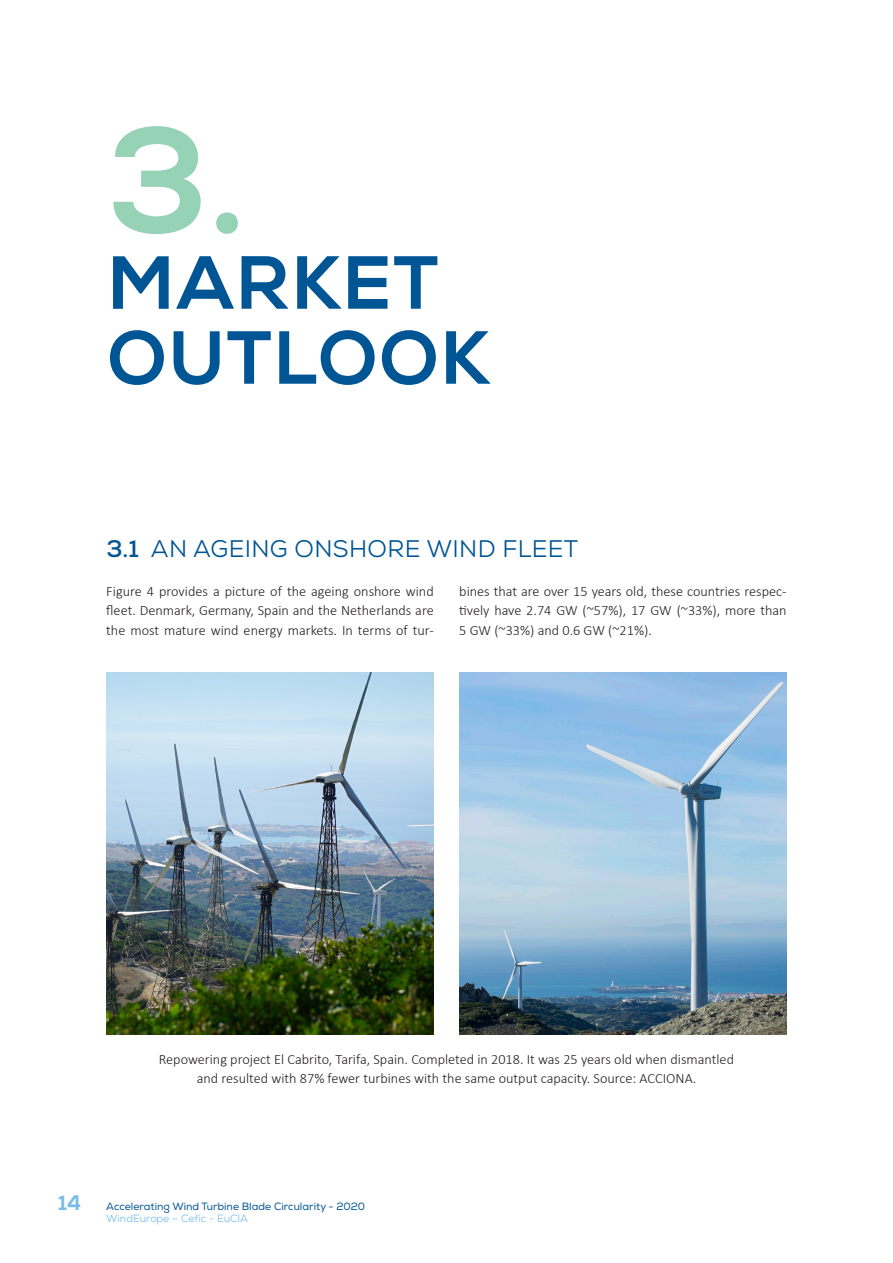
<style>
.page{position:relative;width:893px;height:1263px;background:#fff}
.page>*{position:absolute;margin:0;border:0;box-sizing:border-box;transform-origin:0 0}
.t1{font:150px "Nexa X Bold";color:#96d2b5}
.t2{font:75px/75px "Nexa X Bold";letter-spacing:.015em;color:#005595}
.t3{font:24px "Nexa";letter-spacing:.015em;color:#005595}
.t4{font:300 14.25px/19.5px "Calibri";color:#231f20;text-align:justify}
.t5{font:10.5px/12.6px "Nexa";color:#005595}
.s1{font-weight:700}
.s2{font-family:"Nexa X Bold";font-size:21px;color:#78bde8}
.s3{color:#78bde8}
</style>
<div class="page">
<img style="left:106px;top:673px;width:328px;height:361px">
<img style="left:459px;top:673px;width:328px;height:361px">
<h1 class="t1" style="left:106px;top:89px;width:141px">3.</h1>
<h2 class="t2" style="left:107px;top:246px;width:385px">MARKET<br>OUTLOOK</h2>
<h3 class="t3" style="left:106px;top:533px;width:473px"><span class="s1">3.1</span> AN AGEING ONSHORE WIND FLEET</h3>
<p class="t4" style="left:106px;top:580px;width:329px">Figure 4 provides a picture of the ageing onshore wind fleet. Denmark, Germany, Spain and the Netherlands are the most mature wind energy markets. In terms of tur-</p>
<p class="t4" style="left:459px;top:580px;width:329px">bines that are over 15 years old, these countries respec&shy;tively have 2.74 GW (~57%), 17 GW (~33%), more than 5 GW (~33%) and 0.6 GW (~21%).</p>
<p class="t4" style="left:159px;top:1048px;width:577px;text-align:center">Repowering project El Cabrito, Tarifa, Spain. Completed in 2018. It was 25 years old when dismantled and resulted with 87% fewer turbines with the same output capacity. Source: ACCIONA.</p>
<p class="t5" style="left:106px;top:1200px;width:260px;text-indent:-48px"><span class="s2">14</span> Accelerating Wind Turbine Blade Circularity - 2020<br><span class="s3">WindEurope – Cefic - EuCIA</span></p>
</div>
